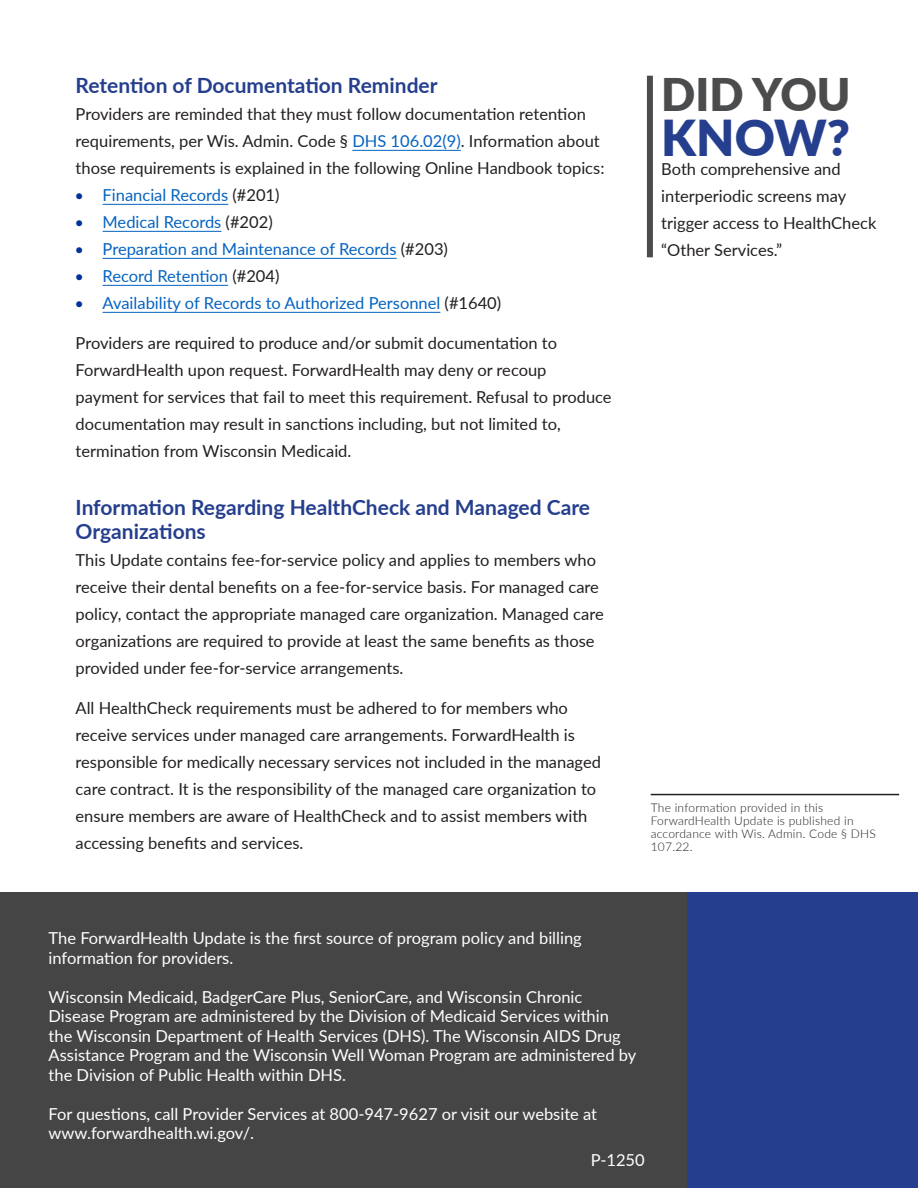
<style>
.page{position:relative;width:918px;height:1188px;background:#fff}
.page>*{position:absolute;margin:0;border:0;box-sizing:border-box;transform-origin:0 0}
.t1{font:900 49.5px "Lato";color:#253f8e}
.t2{font:900 45px "Lato";color:#4b4c4d}
.Heading_1{font:700 21px/24px "Lato";color:#253f8e}
.Body_Text_for_Update{font:16.5px/27px "Lato";color:#231f20}
.t3{font:16.5px/19.5px "Lato";color:#fff}
.t4{font:16.5px "Lato";color:#0563c1}
.t5{font:300 12px/12.9px "Lato";letter-spacing:.02em;color:#231f20}
.s1{color:#0563c1}
.s2{color:#039}
.s3{color:#231f20}
</style>
<div class="page">
<div style="left:0;top:892px;width:688px;height:296px;background:#454545"></div>
<div style="left:688px;top:892px;width:230px;height:296px;background:#253f8e"></div>
<hr style="left:651px;top:794px;width:248px;height:1px;background:#231f20">
<hr style="left:352px;top:150px;width:109px;height:1px;background:#0563c1">
<hr style="left:103px;top:204px;width:125px;height:1px;background:#0563c1">
<hr style="left:103px;top:231px;width:118px;height:1px;background:#0563c1">
<hr style="left:103px;top:258px;width:294px;height:1px;background:#0563c1">
<hr style="left:103px;top:285px;width:125px;height:1px;background:#0563c1">
<hr style="left:103px;top:312px;width:337px;height:1px;background:#0563c1">
<div style="left:647px;top:76px;width:6px;height:181px;background:#4b4c4d"></div>
<p class="Heading_1" style="left:76px;top:72px;width:364px">Retention of Documentation Reminder</p>
<p class="Body_Text_for_Update" style="left:76px;top:99px;width:530px">Providers are reminded that they must follow documentation retention requirements, per Wis. Admin. Code § <span class="s1">DHS 106.02(9)</span>. Information about those requirements is explained in the following Online Handbook topics:</p>
<p class="t4" style="left:76px;top:183px;width:206px"><span class="s2">•</span> Financial Records <span class="s3">(#201)</span></p>
<p class="t4" style="left:76px;top:210px;width:199px"><span class="s2">•</span> Medical Records <span class="s3">(#202)</span></p>
<p class="t4" style="left:76px;top:237px;width:374px"><span class="s2">•</span> Preparation and Maintenance of Records <span class="s3">(#203)</span></p>
<p class="t4" style="left:76px;top:264px;width:205px"><span class="s2">•</span> Record Retention <span class="s3">(#204)</span></p>
<p class="t4" style="left:76px;top:291px;width:427px"><span class="s2">•</span> Availability of Records to Authorized Personnel <span class="s3">(#1640)</span></p>
<p class="Body_Text_for_Update" style="left:76px;top:329px;width:538px">Providers are required to produce and/or submit documentation to ForwardHealth upon request. ForwardHealth may deny or recoup payment for services that fail to meet this requirement. Refusal to produce documentation may result in sanctions including, but not limited to, termination from Wisconsin Medicaid.</p>
<p class="Heading_1" style="left:76px;top:494px;width:516px">Information Regarding HealthCheck and Managed Care<br>Organizations</p>
<p class="Body_Text_for_Update" style="left:76px;top:546px;width:530px">This Update contains fee-for-service policy and applies to members who receive their dental benefits on a fee-for-service basis. For managed care policy, contact the appropriate managed care organization. Managed care organizations are required to provide at least the same benefits as those provided under fee-for-service arrangements.</p>
<p class="Body_Text_for_Update" style="left:76px;top:694px;width:527px">All HealthCheck requirements must be adhered to for members who receive services under managed care arrangements. ForwardHealth is responsible for medically necessary services not included in the managed care contract. It is the responsibility of the managed care organization to ensure members are aware of HealthCheck and to assist members with accessing benefits and services.</p>
<p class="t2" style="left:661px;top:60px;width:191px">DID YOU</p>
<p class="t1" style="left:661px;top:100px;width:190px">KNOW?</p>
<p class="Body_Text_for_Update" style="left:661px;top:155px;width:217px">Both comprehensive and interperiodic screens may trigger access to HealthCheck “Other Services.”</p>
<p class="t5" style="left:651px;top:801px;width:227px">The information provided in this<br>ForwardHealth Update is published in accordance with Wis. Admin. Code § DHS<br>107.22.</p>
<p class="t3" style="left:49px;top:928px;width:535px">The ForwardHealth Update is the first source of program policy and billing information for providers.</p>
<p class="t3" style="left:49px;top:986px;width:589px">Wisconsin Medicaid, BadgerCare Plus, SeniorCare, and Wisconsin Chronic Disease Program are administered by the Division of Medicaid Services within the Wisconsin Department of Health Services (DHS). The Wisconsin AIDS Drug Assistance Program and the Wisconsin Well Woman Program are administered by the Division of Public Health within DHS.</p>
<p class="t3" style="left:49px;top:1103px;width:550px">For questions, call Provider Services at 800-947-9627 or visit our website at www.forwardhealth.wi.gov/.</p>
<p class="t3" style="left:591px;top:1150px;width:55px">P-1250</p>
</div>
